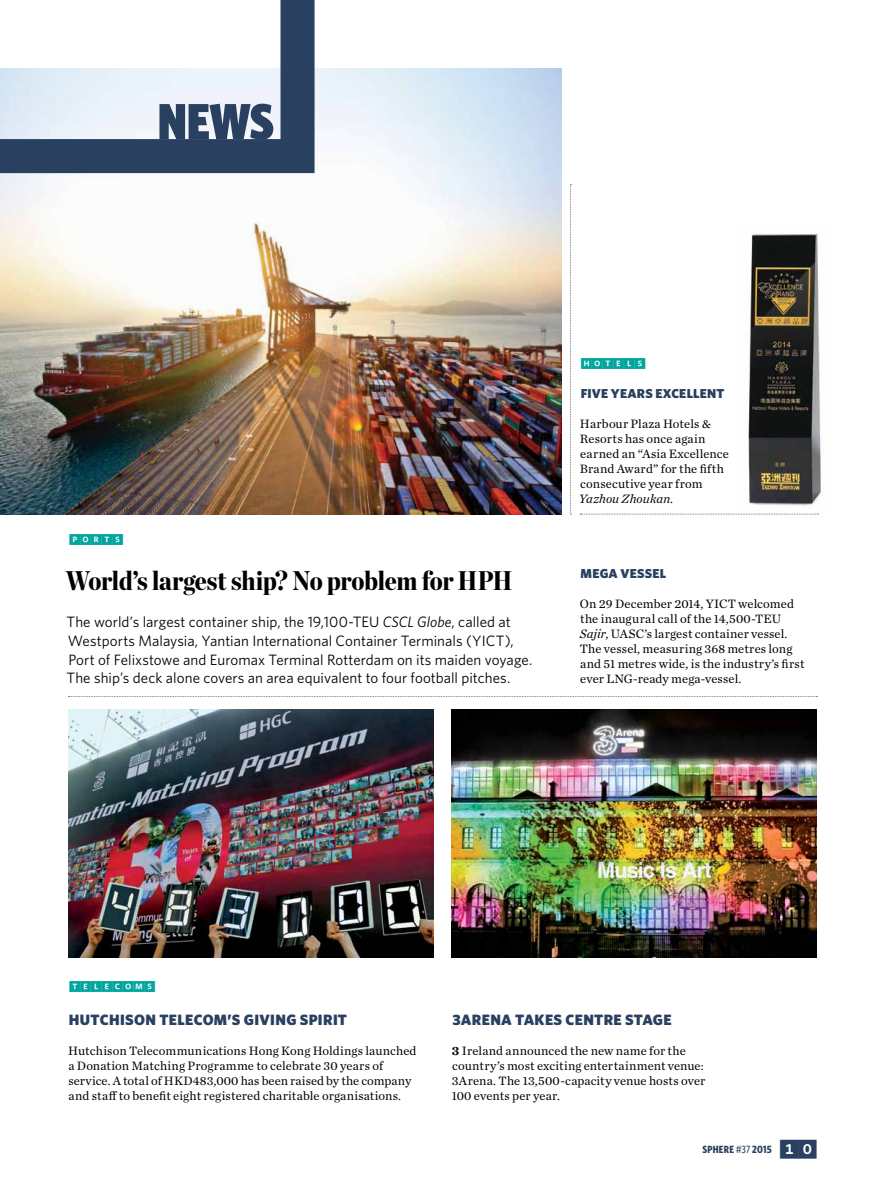
<style>
.page{position:relative;width:885px;height:1191px;background:#fff}
.page>*{position:absolute;margin:0;border:0;box-sizing:border-box;transform-origin:0 0}
.t1{font:900 51px "Whitney Condensed";color:#294060}
.t2{font:900 27px "Chronicle Disp Cond";letter-spacing:-.01em;color:#000}
.t3{font:15px/18.8px "Whitney";letter-spacing:.005em;color:#000}
.t4{font:900 15px "Whitney";letter-spacing:.02em;color:#294060}
.t5{font:900 12.9px "Whitney";letter-spacing:.015em;color:#294060}
.t6{font:12.9px "Whitney Index Black Square Bd";letter-spacing:-.18em;color:#00a59e}
.t7{font:12.6px/15px "Chronicle Text G1";letter-spacing:.01em;color:#000}
.t8{font:700 10.5px "Whitney Condensed";letter-spacing:.02em;color:#294060}
.s1{font-style:italic}
.s2{font-weight:700}
.s3{font-weight:500}
.s4{font-family:"Whitney Index Black Square Bd";font-weight:400;font-size:22.5px}
</style>
<div class="page">
<img style="left:0;top:68px;width:561px;height:446px">
<svg style="left:570px;top:184px;width:1px;height:331px"></svg>
<svg style="left:580px;top:514px;width:238px;height:1px"></svg>
<svg style="left:68px;top:696px;width:749px;height:1px"></svg>
<img style="left:68px;top:709px;width:365px;height:248px">
<img style="left:452px;top:709px;width:364px;height:248px">
<img style="left:746px;top:234px;width:75px;height:272px">
<svg style="left:0;top:0;width:314px;height:173px"></svg>
<h1 class="t1" style="left:158px;top:92px;width:118px">NEWS</h1>
<p class="t6" style="left:69px;top:534px;width:57px">PORTS</p>
<h2 class="t2" style="left:66px;top:558px;width:448px">World’s largest ship? No problem for HPH</h2>
<p class="t3" style="left:66px;top:612px;width:467px">The world’s largest container ship, the 19,100-TEU <span class="s1">CSCL Globe</span>, called at Westports Malaysia, Yantian International Container Terminals (YICT), Port of Felixstowe and Euromax Terminal Rotterdam on its maiden voyage.<br>The ship’s deck alone covers an area equivalent to four football pitches.</p>
<p class="t6" style="left:580px;top:358px;width:68px">HOTELS</p>
<p class="t5" style="left:580px;top:386px;width:145px">FIVE YEARS EXCELLENT</p>
<p class="t7" style="left:578px;top:416px;width:152px">Harbour Plaza Hotels &amp;<br>Resorts has once again earned an “Asia Excellence<br>Brand Award” for the fifth consecutive year from<br><span class="s1">Yazhou Zhoukan</span>.</p>
<p class="t5" style="left:580px;top:566px;width:87px">MEGA VESSEL</p>
<p class="t7" style="left:579px;top:596px;width:226px">On 29 December 2014, YICT welcomed the inaugural call of the 14,500-TEU <span class="s1">Sajir</span>, UASC’s largest container vessel.<br>The vessel, measuring 368 metres long and 51 metres wide, is the industry’s first ever LNG-ready mega-vessel.</p>
<p class="t6" style="left:69px;top:980px;width:89px">TELECOMS</p>
<p class="t4" style="left:69px;top:1010px;width:280px">HUTCHISON TELECOM’S GIVING SPIRIT</p>
<p class="t7" style="left:68px;top:1042px;width:350px">Hutchison Telecommunications Hong Kong Holdings launched a Donation Matching Programme to celebrate 30 years of service. A total of HKD483,000 has been raised by the company and staff to benefit eight registered charitable organisations.</p>
<p class="t4" style="left:452px;top:1010px;width:221px">3ARENA TAKES CENTRE STAGE</p>
<p class="t7" style="left:451px;top:1042px;width:255px"><span class="s2">3</span> Ireland announced the new name for the country’s most exciting entertainment venue:<br>3Arena. The 13,500-capacity venue hosts over 100 events per year.</p>
<p class="t8" style="left:702px;top:1143px;width:118px">SPHERE <span class="s3">#37</span> 2015 <span class="s4">10</span></p>
</div>
